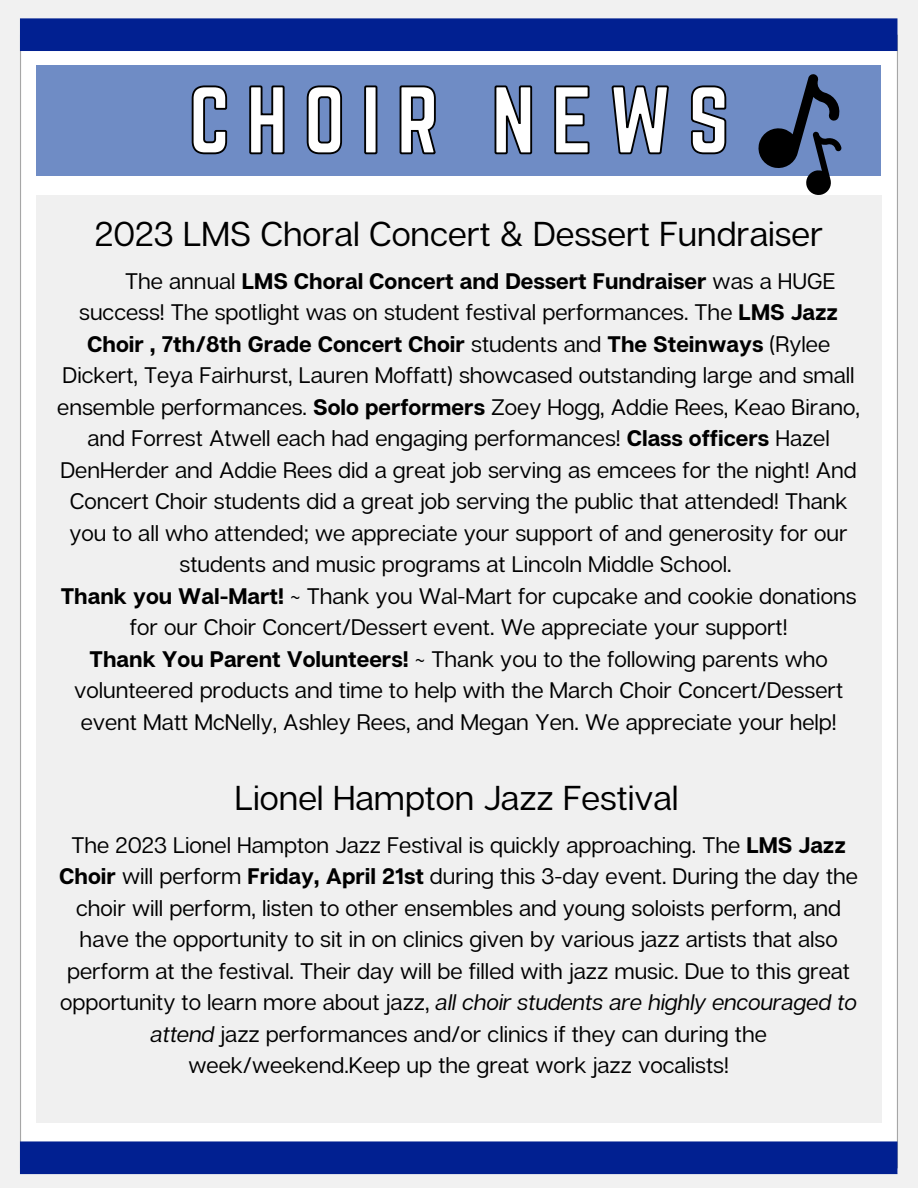
<style>
.page{position:relative;width:918px;height:1188px;background:#f1f1f1}
.page>*{position:absolute;margin:0;border:0;box-sizing:border-box;transform-origin:0 0}
.t1{font:83.7px "Norwester";letter-spacing:.185em;color:#fff}
.t2{font:34.5px "Articulat CF";color:#000}
.t3{font:22.5px/31.5px "Articulat CF";color:#000;text-align:center}
.t4{font:700 22.5px "Articulat CF";color:#000}
.s1{font-weight:400}
.s2{font-weight:700}
.s3{font-style:italic}
</style>
<div class="page">
<div style="left:20px;top:35px;width:877px;height:1138px;background:#fff"></div>
<hr style="left:897px;top:35px;width:1px;height:1133px;background:#a6a6a6">
<hr style="left:20px;top:35px;width:1px;height:1133px;background:#a6a6a6">
<div style="left:20px;top:18px;width:877px;height:33px;background:#012091"></div>
<div style="left:20px;top:1141px;width:877px;height:33px;background:#012091"></div>
<div style="left:36px;top:65px;width:845px;height:110px;background:#6f8cc5"></div>
<div style="left:36px;top:196px;width:846px;height:927px;background:#f0f0f0"></div>
<svg style="left:756px;top:74px;width:86px;height:122px"></svg>
<svg style="left:191px;top:85px;width:536px;height:70px"></svg>
<h1 class="t1" style="left:188px;top:70px;width:543px">CHOIR NEWS</h1>
<h2 class="t2" style="left:95px;top:213px;width:730px">2023 LMS Choral Concert &amp; Dessert Fundraiser</h2>
<p class="t4" style="left:125px;top:267px;width:711px"><span class="s1">The annual</span> LMS Choral Concert and Dessert Fundraiser <span class="s1">was a HUGE</span></p>
<p class="t3" style="left:79px;top:296px;width:760px">success! The spotlight was on student festival performances. The <span class="s2">LMS Jazz</span></p>
<p class="t4" style="left:87px;top:330px;width:745px">Choir , 7th/8th Grade Concert Choir <span class="s1">students and</span> The Steinways <span class="s1">(Rylee</span></p>
<p class="t3" style="left:63px;top:359px;width:794px">Dickert, Teya Fairhurst, Lauren Moffatt) showcased outstanding large and small</p>
<p class="t3" style="left:57px;top:390px;width:804px">ensemble performances. <span class="s2">Solo performers</span> Zoey Hogg, Addie Rees, Keao Birano,</p>
<p class="t3" style="left:88px;top:422px;width:744px">and Forrest Atwell each had engaging performances! <span class="s2">Class officers</span> Hazel</p>
<p class="t3" style="left:61px;top:453px;width:798px">DenHerder and Addie Rees did a great job serving as emcees for the night! And</p>
<p class="t3" style="left:70px;top:485px;width:779px">Concert Choir students did a great job serving the public that attended! Thank</p>
<p class="t3" style="left:70px;top:516px;width:780px">you to all who attended; we appreciate your support of and generosity for our</p>
<p class="t3" style="left:180px;top:548px;width:553px">students and music programs at Lincoln Middle School.</p>
<p class="t3" style="left:61px;top:579px;width:797px"><span class="s2">Thank you Wal-Mart!</span> ~ Thank you Wal-Mart for cupcake and cookie donations</p>
<p class="t3" style="left:130px;top:611px;width:659px">for our Choir Concert/Dessert event. We appreciate your support!</p>
<p class="t3" style="left:90px;top:642px;width:740px"><span class="s2">Thank You Parent Volunteers!</span> ~ Thank you to the following parents who</p>
<p class="t3" style="left:74px;top:674px;width:771px">volunteered products and time to help with the March Choir Concert/Dessert</p>
<p class="t3" style="left:81px;top:705px;width:757px">event Matt McNelly, Ashley Rees, and Megan Yen. We appreciate your help!</p>
<h2 class="t2" style="left:235px;top:776px;width:445px">Lionel Hampton Jazz Festival</h2>
<p class="t3" style="left:59px;top:828px;width:800px">The 2023 Lionel Hampton Jazz Festival is quickly approaching. The <span class="s2">LMS Jazz Choir</span> will perform <span class="s2">Friday, April 21st</span> during this 3-day event. During the day the choir will perform, listen to other ensembles and young soloists perform, and have the opportunity to sit in on clinics given by various jazz artists that also perform at the festival. Their day will be filled with jazz music. Due to this great opportunity to learn more about jazz, <span class="s3">all choir students are highly encouraged to attend</span> jazz performances and/or clinics if they can during the week/weekend.Keep up the great work jazz vocalists!</p>
</div>
